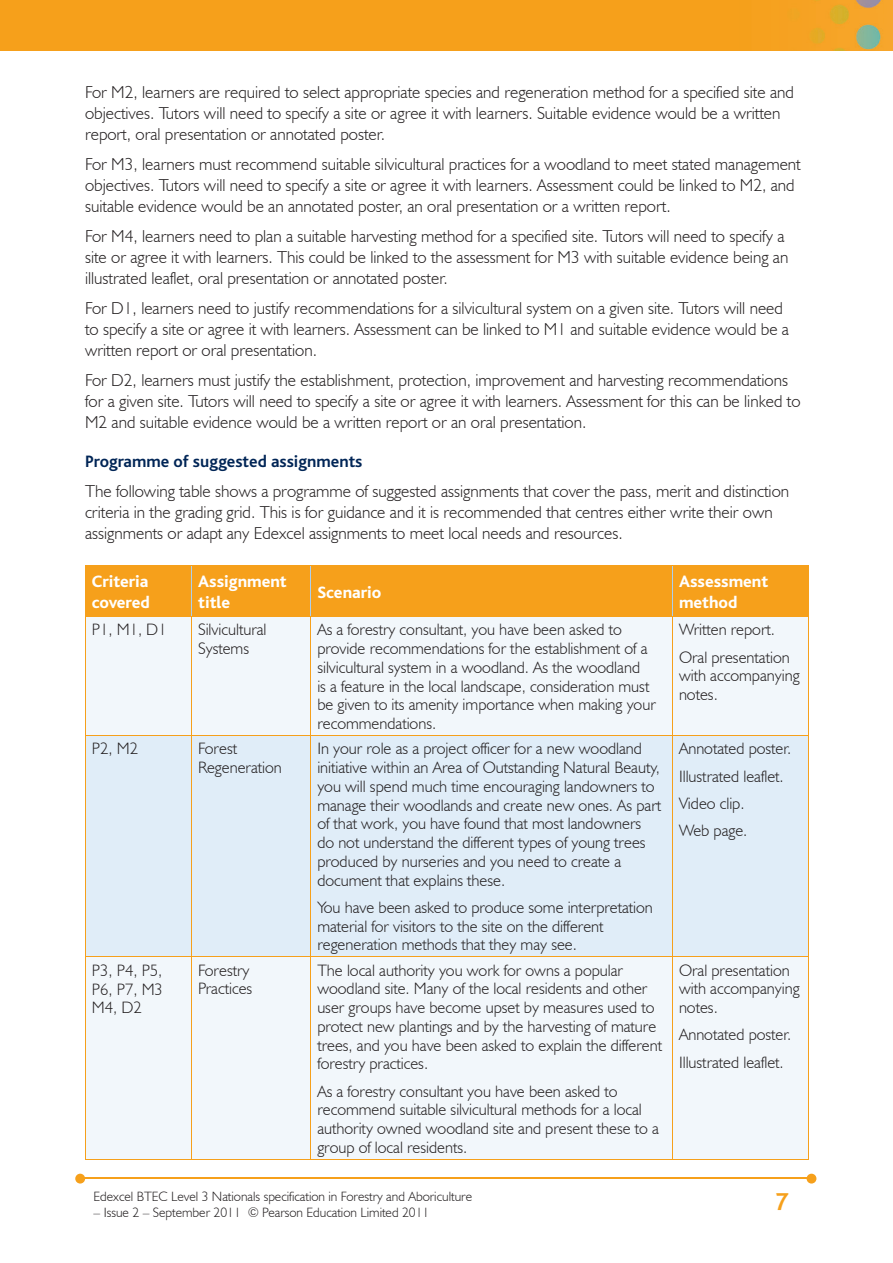
<style>
.page{position:relative;width:893px;height:1263px;background:#fff}
.page>*{position:absolute;margin:0;border:0;box-sizing:border-box;transform-origin:0 0}
.t1{font:700 25.5px "Bliss";color:#f6a01b}
.t2{font:300 17.25px/21px "Humanist 521 BT";color:#231f20}
.t3{font:800 17.25px/21px "Bliss";color:#fff}
.t4{font:700 17.25px "Bliss";color:#002556}
.t5{font:300 16.5px/18.8px "Humanist 521 BT";color:#231f20}
.t6{font:300 13.5px "Humanist 521 BT";color:#231f20}
</style>
<div class="page">
<img style="left:0;top:0;width:893px;height:51px">
<hr style="left:82px;top:1178px;width:728px;height:1px;background:#f6a01b">
<svg style="left:807px;top:1174px;width:9px;height:9px"></svg>
<svg style="left:75px;top:1174px;width:10px;height:9px"></svg>
<div style="left:86px;top:566px;width:722px;height:50px;background:#f6a01b"></div>
<div style="left:86px;top:617px;width:722px;height:542px;background:#f2f7fb"></div>
<div style="left:86px;top:736px;width:722px;height:220px;background:#e0edf8"></div>
<hr style="left:191px;top:566px;width:1px;height:50px;background:#accfed">
<hr style="left:311px;top:566px;width:1px;height:50px;background:#accfed">
<hr style="left:672px;top:566px;width:1px;height:50px;background:#accfed">
<hr style="left:85px;top:566px;width:1px;height:50px;background:#f6a01b">
<hr style="left:808px;top:566px;width:1px;height:50px;background:#f6a01b">
<hr style="left:85px;top:565px;width:107px;height:1px;background:#f6a01b">
<hr style="left:192px;top:565px;width:119px;height:1px;background:#f6a01b">
<hr style="left:311px;top:565px;width:362px;height:1px;background:#f6a01b">
<hr style="left:673px;top:565px;width:136px;height:1px;background:#f6a01b">
<hr style="left:191px;top:617px;width:1px;height:118px;background:#f6a01b">
<hr style="left:311px;top:617px;width:1px;height:118px;background:#f6a01b">
<hr style="left:672px;top:617px;width:1px;height:118px;background:#f6a01b">
<hr style="left:85px;top:617px;width:1px;height:118px;background:#f6a01b">
<hr style="left:808px;top:617px;width:1px;height:118px;background:#f6a01b">
<hr style="left:85px;top:616px;width:107px;height:1px;background:#f6a01b">
<hr style="left:192px;top:616px;width:119px;height:1px;background:#f6a01b">
<hr style="left:311px;top:616px;width:362px;height:1px;background:#f6a01b">
<hr style="left:673px;top:616px;width:136px;height:1px;background:#f6a01b">
<hr style="left:191px;top:736px;width:1px;height:220px;background:#f6a01b">
<hr style="left:311px;top:736px;width:1px;height:220px;background:#f6a01b">
<hr style="left:672px;top:736px;width:1px;height:220px;background:#f6a01b">
<hr style="left:85px;top:736px;width:1px;height:220px;background:#f6a01b">
<hr style="left:808px;top:736px;width:1px;height:220px;background:#f6a01b">
<hr style="left:85px;top:735px;width:107px;height:1px;background:#f6a01b">
<hr style="left:192px;top:735px;width:119px;height:1px;background:#f6a01b">
<hr style="left:311px;top:735px;width:362px;height:1px;background:#f6a01b">
<hr style="left:673px;top:735px;width:136px;height:1px;background:#f6a01b">
<hr style="left:191px;top:957px;width:1px;height:202px;background:#f6a01b">
<hr style="left:311px;top:957px;width:1px;height:202px;background:#f6a01b">
<hr style="left:672px;top:957px;width:1px;height:202px;background:#f6a01b">
<hr style="left:85px;top:1159px;width:107px;height:1px;background:#f6a01b">
<hr style="left:192px;top:1159px;width:119px;height:1px;background:#f6a01b">
<hr style="left:311px;top:1159px;width:362px;height:1px;background:#f6a01b">
<hr style="left:673px;top:1159px;width:136px;height:1px;background:#f6a01b">
<hr style="left:85px;top:957px;width:1px;height:202px;background:#f6a01b">
<hr style="left:808px;top:957px;width:1px;height:202px;background:#f6a01b">
<hr style="left:85px;top:956px;width:107px;height:1px;background:#f6a01b">
<hr style="left:192px;top:956px;width:119px;height:1px;background:#f6a01b">
<hr style="left:311px;top:956px;width:362px;height:1px;background:#f6a01b">
<hr style="left:673px;top:956px;width:136px;height:1px;background:#f6a01b">
<p class="t2" style="left:85px;top:81px;width:710px">For M2, learners are required to select appropriate species and regeneration method for a specified site and objectives. Tutors will need to specify a site or agree it with learners. Suitable evidence would be a written report, oral presentation or annotated poster.</p>
<p class="t2" style="left:85px;top:153px;width:717px">For M3, learners must recommend suitable silvicultural practices for a woodland to meet stated management objectives. Tutors will need to specify a site or agree it with learners. Assessment could be linked to M2, and suitable evidence would be an annotated poster, an oral presentation or a written report.</p>
<p class="t2" style="left:85px;top:225px;width:705px">For M4, learners need to plan a suitable harvesting method for a specified site. Tutors will need to specify a site or agree it with learners. This could be linked to the assessment for M3 with suitable evidence being an illustrated leaflet, oral presentation or annotated poster.</p>
<p class="t2" style="left:85px;top:297px;width:705px">For D1, learners need to justify recommendations for a silvicultural system on a given site. Tutors will need to specify a site or agree it with learners. Assessment can be linked to M1 and suitable evidence would be a written report or oral presentation.</p>
<p class="t2" style="left:85px;top:369px;width:717px">For D2, learners must justify the establishment, protection, improvement and harvesting recommendations for a given site. Tutors will need to specify a site or agree it with learners. Assessment for this can be linked to<br>M2 and suitable evidence would be a written report or an oral presentation.</p>
<p class="t4" style="left:85px;top:452px;width:279px">Programme of suggested assignments</p>
<p class="t2" style="left:85px;top:480px;width:706px">The following table shows a programme of suggested assignments that cover the pass, merit and distinction criteria in the grading grid. This is for guidance and it is recommended that centres either write their own assignments or adapt any Edexcel assignments to meet local needs and resources.</p>
<p class="t3" style="left:92px;top:571px;width:60px">Criteria covered</p>
<p class="t3" style="left:198px;top:571px;width:90px">Assignment title</p>
<p class="t3" style="left:317px;top:582px;width:66px">Scenario</p>
<p class="t3" style="left:679px;top:571px;width:91px">Assessment method</p>
<p class="t5" style="left:92px;top:620px;width:76px">P1, M1, D1</p>
<p class="t5" style="left:198px;top:620px;width:70px">Silvicultural<br>Systems</p>
<p class="t5" style="left:317px;top:620px;width:340px">As a forestry consultant, you have been asked to provide recommendations for the establishment of a silvicultural system in a woodland. As the woodland<br>is a feature in the local landscape, consideration must be given to its amenity importance when making your recommendations.</p>
<p class="t5" style="left:679px;top:616px;width:112px;line-height:27.3px">Written report.<br>Oral presentation</p>
<p class="t5" style="left:679px;top:666px;width:122px">with accompanying notes.</p>
<p class="t5" style="left:92px;top:739px;width:48px">P2, M2</p>
<p class="t5" style="left:198px;top:739px;width:85px">Forest<br>Regeneration</p>
<p class="t5" style="left:317px;top:739px;width:345px">In your role as a project officer for a new woodland initiative within an Area of Outstanding Natural Beauty, you will spend much time encouraging landowners to manage their woodlands and create new ones. As part of that work, you have found that most landowners do not understand the different types of young trees produced by nurseries and you need to create a document that explains these.</p>
<p class="t5" style="left:317px;top:898px;width:337px">You have been asked to produce some interpretation material for visitors to the site on the different regeneration methods that they may see.</p>
<p class="t5" style="left:92px;top:960px;width:73px;text-align:justify">P3, P4, P5, P6, P7, M3<br>M4, D2</p>
<p class="t5" style="left:198px;top:960px;width:56px">Forestry<br>Practices</p>
<p class="t5" style="left:317px;top:960px;width:346px">The local authority you work for owns a popular woodland site. Many of the local residents and other user groups have become upset by measures used to protect new plantings and by the harvesting of mature trees, and you have been asked to explain the different forestry practices.</p>
<p class="t5" style="left:317px;top:1081px;width:343px">As a forestry consultant you have been asked to recommend suitable silvicultural methods for a local authority owned woodland site and present these to a group of local residents.</p>
<p class="t6" style="left:94px;top:1188px;width:380px">Edexcel BTEC Level 3 Nationals specification in Forestry and Aboriculture</p>
<p class="t6" style="left:94px;top:1204px;width:337px">– Issue 2 – September 2011 © Pearson Education Limited 2011</p>
<p class="t5" style="left:679px;top:735px;width:114px;line-height:27.3px">Annotated poster.<br>Illustrated leaflet.<br>Video clip.<br>Web page.</p>
<p class="t5" style="left:679px;top:960px;width:122px">Oral presentation with accompanying notes.</p>
<p class="t5" style="left:679px;top:1021px;width:114px;line-height:27.3px">Annotated poster.<br>Illustrated leaflet.</p>
<h1 class="t1" style="left:775px;top:1188px;width:15px">7</h1>
</div>
